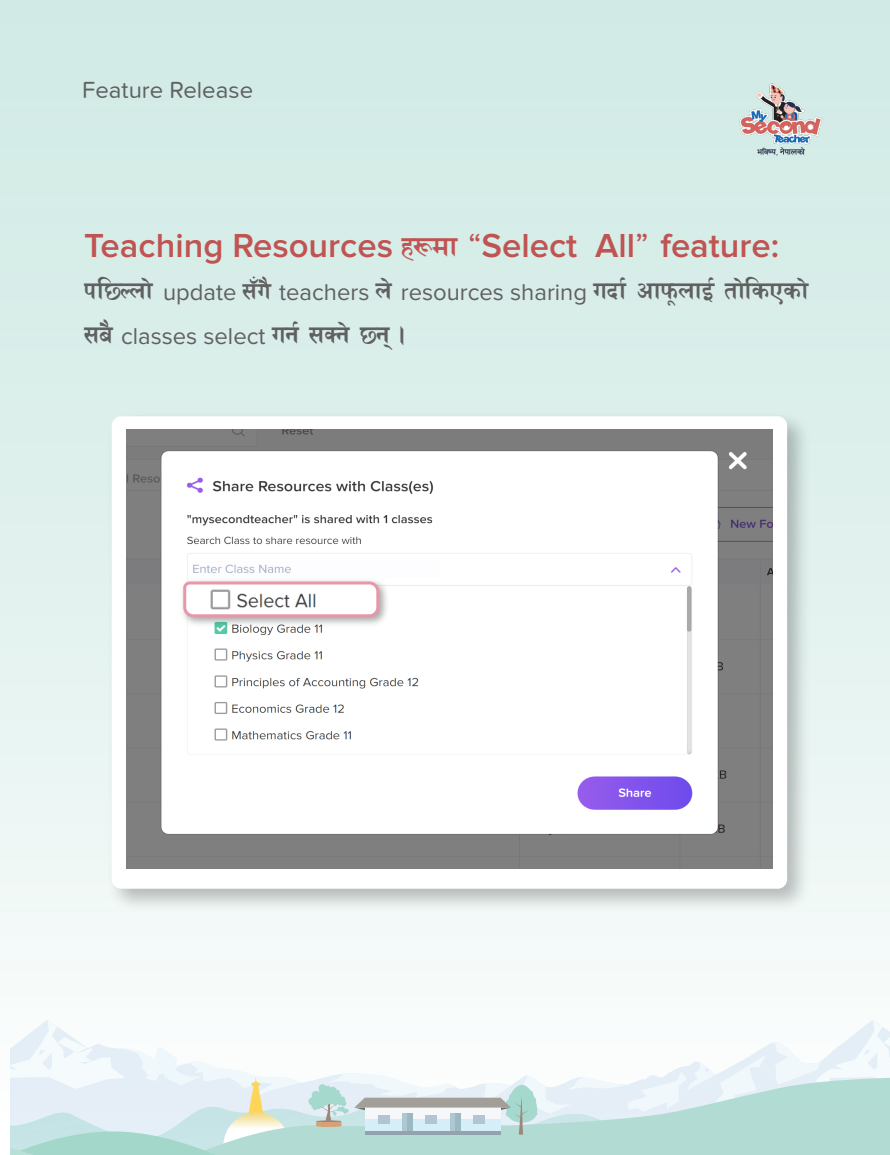
<style>
.page{position:relative;width:890px;height:1155px;background:#fff}
.page>*{position:absolute;margin:0;border:0;box-sizing:border-box;transform-origin:0 0}
.t1{font:600 34.5px "Proxima Nova";color:#bf5453}
.t2{font:33px/43px "Himalb";letter-spacing:-.01em;color:#606060}
.t3{font:24px "Proxima Nova Soft";color:#606060}
.s1{font-family:"Himalb";font-weight:400;font-size:37.5px}
.s2{font-weight:400}
.s3{font-family:"Proxima Nova";font-size:23.7px}
.s4{font-size:31.5px}
.s5{font-size:23.7px}
</style>
<div class="page">
<div style="left:0;top:0;width:890px;height:1154px;background:linear-gradient(to bottom,#cee9e3,#f9fcfc)"></div>
<svg style="left:773px;top:1019px;width:117px;height:47px"></svg>
<svg style="left:765px;top:1066px;width:125px;height:88px;background:#bce0da"></svg>
<svg style="left:11px;top:1019px;width:754px;height:135px"></svg>
<img style="left:738px;top:79px;width:85px;height:81px">
<img style="left:100px;top:405px;width:717px;height:514px">
<div style="left:112px;top:416px;width:675px;height:472px;background:#fff;border-radius:9px"></div>
<img style="left:126px;top:430px;width:646px;height:438px">
<img style="left:176px;top:574px;width:216px;height:56px">
<svg style="left:182px;top:580px;width:199px;height:38px"></svg>
<img style="left:203px;top:588px;width:117px;height:21px">
<p class="t3" style="left:82px;top:76px;width:172px">Feature Release</p>
<p class="t1" style="left:84px;top:230px;width:696px">Teaching Resources <span class="s1">x¿df</span> <span class="s2">“</span>Select All<span class="s2">”</span> feature:</p>
<p class="t2" style="left:84px;top:269px;width:737px">kl5Nnf]<span class="s3">update</span> <span class="s4">;“u</span><span class="s5">}</span><span class="s3">teachers</span> n]<span class="s3">resources sharing</span> ubf{ cfk"mnfO{ tf]lsPsf] ;a}<span class="s3">classes select</span> ug{ ;Sg]5g\.</p>
</div>
